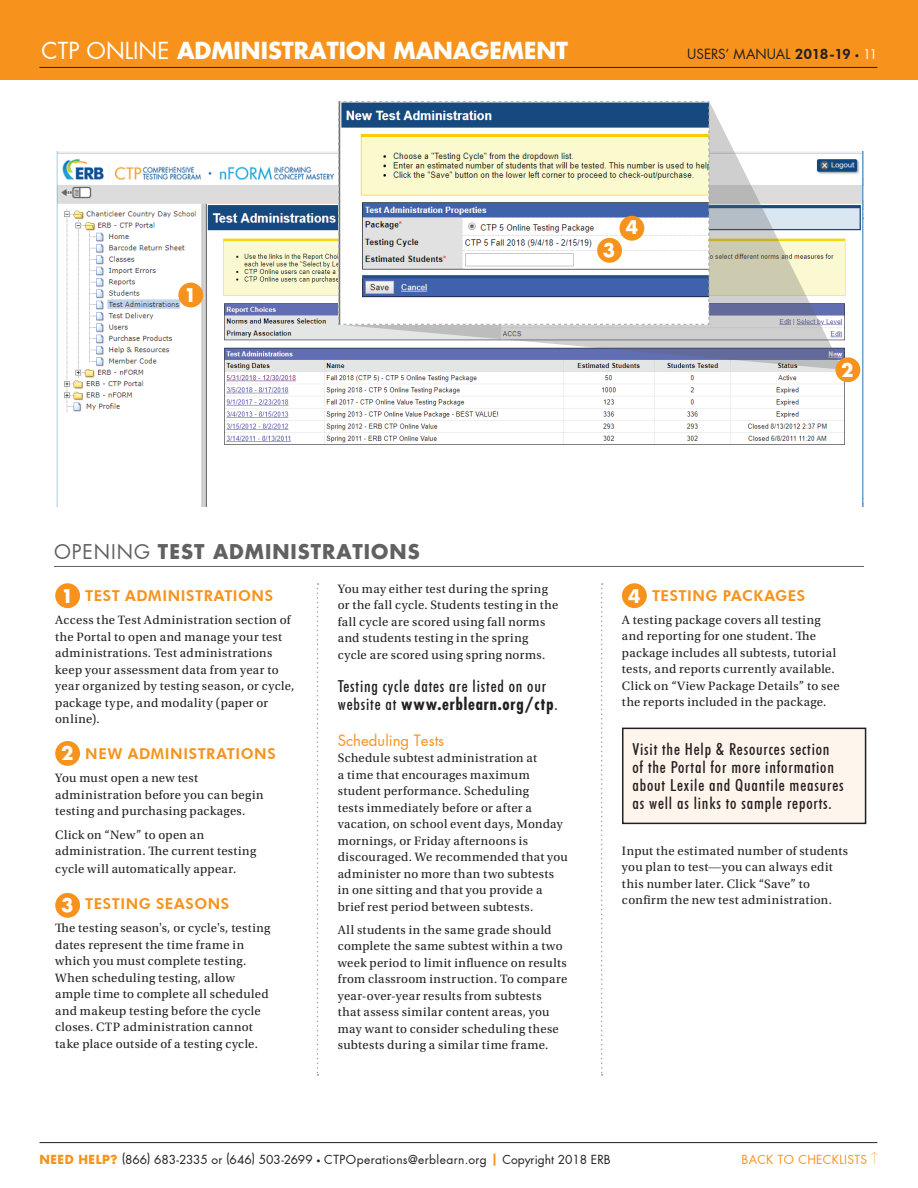
<style>
.page{position:relative;width:918px;height:1188px;background:#fff}
.page>*{position:absolute;margin:0;border:0;box-sizing:border-box;transform-origin:0 0}
.t1{font:700 22.5px "Futura Std";color:#fff}
.t2{font:700 19.5px "Futura Std";letter-spacing:.05em;color:#616161}
.t3{font:700 18px "Futura Std";color:#fff}
.t4{font:500 condensed 16.5px/18px "Futura BT";letter-spacing:.05em;color:#231f20}
.t5{font:700 condensed 16.5px "Futura Std";letter-spacing:.05em;color:#231f20}
.t6{font:800 15px "Futura BT";letter-spacing:.04em;color:#f7931d}
.t7{font:15px "Futura Std";color:#f7931d}
.t8{font:13.5px "Futura Std";letter-spacing:.005em;color:#231f20}
.t9{font:12.75px/16.5px "Utopia Std";letter-spacing:.025em;color:#231f20}
.t10{font:12px "Futura Std";letter-spacing:.005em;color:#231f20}
.t11{font:12px "Futura Std";letter-spacing:.025em;color:#f7931d}
.s1{font-weight:400}
.s2{font-family:"Futura BT";font-weight:800;font-size:14.25px}
.s3{font-weight:700;font-size:12.75px}
.s4{font-size:12.75px;color:#fff}
.s5{font-family:"Futura BT";font-weight:500}
.s6{font-family:"Futura Std";font-weight:700;font-size:18px;color:#fff}
.s7{font-family:"Futura BT";font-weight:300;font-stretch:condensed}
.s8{font-weight:700;color:#f7931d}
.s9{font-weight:700}
</style>
<div class="page">
<div style="left:0;top:0;width:918px;height:80px;background:#f7931d"></div>
<hr style="left:39px;top:67px;width:838px;height:1px;background:#231f20">
<hr style="left:39px;top:1142px;width:838px;height:1px;background:#231f20">
<svg style="left:871px;top:1152px;width:6px;height:12px"></svg>
<img style="left:57px;top:151px;width:807px;height:356px">
<div style="left:209px;top:232px;width:652px;height:275px;background:#fff"></div>
<img style="left:223px;top:238px;width:634px;height:207px">
<div style="left:55px;top:583px;width:25px;height:25px;background:#f7931d;border-radius:50%"></div>
<div style="left:55px;top:741px;width:25px;height:25px;background:#f7931d;border-radius:50%"></div>
<div style="left:55px;top:893px;width:25px;height:25px;background:#f7931d;border-radius:50%"></div>
<hr style="left:54px;top:566px;width:810px;height:1px;background:#616161">
<svg style="left:317px;top:583px;width:1px;height:493px"></svg>
<svg style="left:601px;top:583px;width:2px;height:493px"></svg>
<div style="left:622px;top:583px;width:25px;height:25px;background:#f7931d;border-radius:50%"></div>
<div style="left:623px;top:728px;width:243px;height:95px;background:#fef5ed"></div>
<div style="left:622px;top:728px;width:244px;height:96px;border:2px solid #231f20"></div>
<svg style="left:338px;top:103px;width:505px;height:267px"></svg>
<svg style="left:338px;top:101px;width:372px;height:224px"></svg>
<div style="left:619px;top:216px;width:25px;height:25px;background:#f7931d;border-radius:50%"></div>
<div style="left:597px;top:238px;width:25px;height:25px;background:#f7931d;border-radius:50%"></div>
<div style="left:178px;top:283px;width:25px;height:24px;background:#f7931d;border-radius:50%"></div>
<div style="left:836px;top:357px;width:24px;height:25px;background:#f7931d;border-radius:50%"></div>
<h1 class="t1" style="left:42px;top:36px;width:528px"><span class="s1">CTP ONLINE</span> ADMINISTRATION MANAGEMENT</h1>
<p class="t8" style="left:687px;top:46px;width:192px">USERS’ MANUAL <span class="s2">2018-19</span> <span class="s3">·</span> <span class="s4">11</span></p>
<h3 class="t3" style="left:184px;top:283px;width:14px">1</h3>
<h3 class="t3" style="left:603px;top:239px;width:14px">3</h3>
<h3 class="t3" style="left:626px;top:216px;width:14px">4</h3>
<h3 class="t3" style="left:841px;top:358px;width:14px">2</h3>
<h2 class="t2" style="left:54px;top:539px;width:367px"><span class="s1">OPENING</span> TEST ADMINISTRATIONS</h2>
<p class="t9" style="left:338px;top:580px;width:222px">You may either test during the spring or the fall cycle. Students testing in the fall cycle are scored using fall norms and students testing in the spring cycle are scored using spring norms.</p>
<p class="t4" style="left:338px;top:677px;width:210px">Testing cycle dates are listed on our</p>
<p class="t5" style="left:338px;top:693px;width:221px"><span class="s5">website at</span> www.erblearn.org/ctp<span class="s5">.</span></p>
<p class="t7" style="left:338px;top:730px;width:108px">Scheduling Tests</p>
<p class="t9" style="left:338px;top:750px;width:232px">Schedule subtest administration at<br>a time that encourages maximum student performance. Scheduling<br>tests immediately before or after a vacation, on school event days, Monday mornings, or Friday afternoons is discouraged. We recommended that you administer no more than two subtests in one sitting and that you provide a brief rest period between subtests.</p>
<p class="t9" style="left:338px;top:922px;width:231px">All students in the same grade should complete the same subtest within a two week period to limit influence on results from classroom instruction. To compare year-over-year results from subtests that assess similar content areas, you may want to consider scheduling these subtests during a similar time frame.</p>
<p class="t6" style="left:61px;top:586px;width:214px"><span class="s6">1</span> TEST ADMINISTRATIONS</p>
<p class="t9" style="left:55px;top:612px;width:241px">Access the Test Administration section of the Portal to open and manage your test administrations. Test administrations keep your assessment data from year to year organized by testing season, or cycle, package type, and modality (paper or online).</p>
<p class="t6" style="left:61px;top:745px;width:216px"><span class="s6">2</span> NEW ADMINISTRATIONS</p>
<p class="t9" style="left:55px;top:770px;width:210px">You must open a new test administration before you can begin testing and purchasing packages.</p>
<p class="t9" style="left:55px;top:827px;width:203px">Click on “New” to open an administration. The current testing</p>
<p class="t9" style="left:55px;top:861px;width:183px">cycle will automatically appear.</p>
<p class="t6" style="left:61px;top:895px;width:170px"><span class="s6">3</span> TESTING SEASONS</p>
<p class="t9" style="left:55px;top:920px;width:217px">The testing season's, or cycle's, testing dates represent the time frame in which you must complete testing.<br>When scheduling testing, allow ample time to complete all scheduled and makeup testing before the cycle closes. CTP administration cannot take place outside of a testing cycle.</p>
<p class="t6" style="left:628px;top:586px;width:179px"><span class="s6">4</span> TESTING PACKAGES</p>
<p class="t9" style="left:622px;top:612px;width:219px">A testing package covers all testing and reporting for one student. The package includes all subtests, tutorial tests, and reports currently available.<br>Click on “View Package Details” to see the reports included in the package.</p>
<p class="t4" style="left:632px;top:740px;width:213px">Visit the Help &amp; Resources section of the Portal for more information about Lexile and Quantile measures as well as links to sample reports.</p>
<p class="t9" style="left:622px;top:843px;width:228px">Input the estimated number of students you plan to test<span class="s7">—</span>you can always edit this number later. Click “Save” to confirm the new test administration.</p>
<p class="t10" style="left:39px;top:1152px;width:573px"><span class="s8">NEED HELP?</span> (866) 683-2335 or (646) 503-2699 <span class="s9">·</span> CTPOperations@erblearn.org <span class="s8">|</span> Copyright 2018 ERB</p>
<p class="t11" style="left:742px;top:1152px;width:127px">BACK TO CHECKLISTS</p>
</div>
